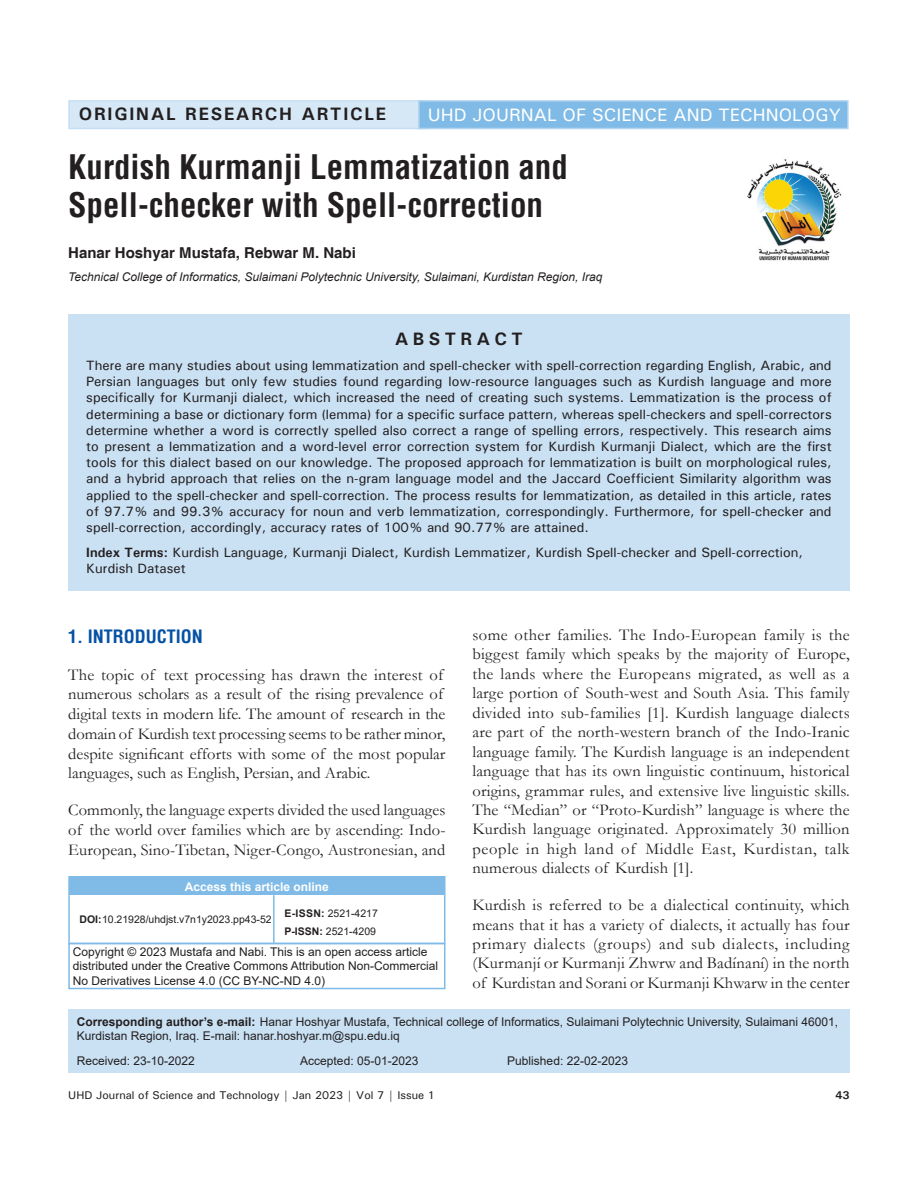
<style>
.page{position:relative;width:918px;height:1188px;background:#fff}
.page>*{position:absolute;margin:0;border:0;box-sizing:border-box;transform-origin:0 0}
.AT{font:700 condensed 33px/37.5px "Helvetica";color:#231f20}
.AH{font:500 18px "Univers";color:#fff}
.AH-2{font:700 18px "Univers";letter-spacing:.1em;color:#231f20}
.t1{font:700 condensed 18px "Helvetica";color:#0551a4}
.ABSH{font:700 18px "Univers";letter-spacing:.25em;color:#231f20}
.TX{font:16.5px/19.5px "Garamond";color:#231f20;text-align:justify}
.AU{font:700 15px "Helvetica";color:#231f20}
.ABS{font:500 13.5px/16.2px "Univers";color:#231f20;text-align:justify}
.KWD{font:500 13.5px/16.2px "Univers";color:#231f20}
.ADD{font:12px/14.4px "Arial";color:#231f20}
.COPYRT{font:12px/14.4px "Arial";color:#231f20}
.AFF{font:italic 12px "Arial";color:#231f20}
.HIS{font:12px "Arial";color:#231f20}
.ATAO{font:700 12px "Arial";color:#fff}
.t2{font:500 11.25px "Univers";color:#231f20}
.t3{font:700 11.25px "Univers";color:#231f20}
.WEB{font:10.5px "Arial";letter-spacing:-.005em;color:#231f20}
.s1{font-weight:700}
</style>
<div class="page">
<div style="left:68px;top:315px;width:782px;height:276px;background:#cae1f4"></div>
<div style="left:68px;top:1009px;width:782px;height:64px;background:#cae1f4"></div>
<img style="left:747px;top:159px;width:95px;height:102px">
<div style="left:69px;top:101px;width:356px;height:28px;background:#d6e8f6"></div>
<div style="left:68px;top:100px;width:358px;height:29px;border:2px solid #c4ddf2"></div>
<div style="left:419px;top:101px;width:429px;height:28px;background:#7fbbe6"></div>
<div style="left:418px;top:100px;width:431px;height:29px;border:2px solid #b1d3ef"></div>
<div style="left:69px;top:877px;width:376px;height:18px;background:#7fbbe6"></div>
<hr style="left:68px;top:876px;width:206px;height:2px;background:#7fbbe6">
<svg style="left:68px;top:878px;width:1px;height:17px"></svg>
<hr style="left:274px;top:876px;width:172px;height:2px;background:#7fbbe6">
<svg style="left:445px;top:878px;width:1px;height:17px"></svg>
<hr style="left:68px;top:895px;width:2px;height:48px;background:#7fbbe6">
<hr style="left:273px;top:895px;width:2px;height:48px;background:#7fbbe6">
<hr style="left:444px;top:895px;width:2px;height:48px;background:#7fbbe6">
<div style="left:68px;top:943px;width:378px;height:46px;border:2px solid #7fbbe6"></div>
<p class="AH-2" style="left:79px;top:103px;width:309px">ORIGINAL RESEARCH ARTICLE</p>
<p class="AH" style="left:428px;top:103px;width:415px">UHD JOURNAL OF SCIENCE AND TECHNOLOGY</p>
<p class="AT" style="left:68px;top:148px;width:501px">Kurdish Kurmanji Lemmatization and<br>Spell-checker with Spell-correction</p>
<p class="AU" style="left:68px;top:243px;width:289px">Hanar Hoshyar Mustafa, Rebwar M. Nabi</p>
<p class="AFF" style="left:68px;top:269px;width:536px">Technical College of Informatics, Sulaimani Polytechnic University, Sulaimani, Kurdistan Region, Iraq</p>
<p class="ABSH" style="left:395px;top:328px;width:129px">ABSTRACT</p>
<p class="ABS" style="left:86px;top:357px;width:747px">There are many studies about using lemmatization and spell-checker with spell-correction regarding English, Arabic, and Persian languages but only few studies found regarding low-resource languages such as Kurdish language and more specifically for Kurmanji dialect, which increased the need of creating such systems. Lemmatization is the process of determining a base or dictionary form (lemma) for a specific surface pattern, whereas spell-checkers and spell-correctors determine whether a word is correctly spelled also correct a range of spelling errors, respectively. This research aims to present a lemmatization and a word-level error correction system for Kurdish Kurmanji Dialect, which are the first tools for this dialect based on our knowledge. The proposed approach for lemmatization is built on morphological rules, and a hybrid approach that relies on the n-gram language model and the Jaccard Coefficient Similarity algorithm was applied to the spell-checker and spell-correction. The process results for lemmatization, as detailed in this article, rates of 97.7% and 99.3% accuracy for noun and verb lemmatization, correspondingly. Furthermore, for spell-checker and spell-correction, accordingly, accuracy rates of 100% and 90.77% are attained.</p>
<p class="KWD" style="left:86px;top:544px;width:718px"><span class="s1">Index Terms:</span> Kurdish Language, Kurmanji Dialect, Kurdish Lemmatizer, Kurdish Spell-checker and Spell-correction,<br>Kurdish Dataset</p>
<h1 class="t1" style="left:68px;top:624px;width:136px">1. INTRODUCTION</h1>
<p class="TX" style="left:68px;top:664px;width:379px;text-align:left">The topic of text processing has drawn the interest of numerous scholars as a result of the rising prevalence of digital texts in modern life. The amount of research in the domain of Kurdish text processing seems to be rather minor, despite significant efforts with some of the most popular languages, such as English, Persian, and Arabic.</p>
<p class="TX" style="left:68px;top:800px;width:379px">Commonly, the language experts divided the used languages of the world over families which are by ascending: Indo-European, Sino-Tibetan, Niger-Congo, Austronesian, and</p>
<p class="ATAO" style="left:185px;top:878px;width:146px">Access this article online</p>
<p class="WEB" style="left:80px;top:912px;width:194px"><span class="s1">DOI:</span>10.21928/uhdjst.v7n1y2023.pp43-52</p>
<p class="WEB" style="left:285px;top:906px;width:95px"><span class="s1">E-ISSN:</span> 2521-4217</p>
<p class="WEB" style="left:284px;top:924px;width:93px"><span class="s1">P-ISSN:</span> 2521-4209</p>
<p class="COPYRT" style="left:73px;top:944px;width:367px">Copyright © 2023 Mustafa and Nabi. This is an open access article distributed under the Creative Commons Attribution Non-Commercial<br>No Derivatives License 4.0 (CC BY-NC-ND 4.0)</p>
<p class="TX" style="left:472px;top:625px;width:379px">some other families. The Indo-European family is the biggest family which speaks by the majority of Europe, the lands where the Europeans migrated, as well as a large portion of South-west and South Asia. This family divided into sub-families [1]. Kurdish language dialects are part of the north-western branch of the Indo-Iranic language family. The Kurdish language is an independent language that has its own linguistic continuum, historical origins, grammar rules, and extensive live linguistic skills.<br>The “Median” or “Proto-Kurdish” language is where the Kurdish language originated. Approximately 30 million people in high land of Middle East, Kurdistan, talk numerous dialects of Kurdish [1].</p>
<p class="TX" style="left:472px;top:895px;width:379px">Kurdish is referred to be a dialectical continuity, which means that it has a variety of dialects, it actually has four primary dialects (groups) and sub dialects, including (Kurmanjí or Kurmanji Zhwrw and Badínaní) in the north of Kurdistan and Sorani or Kurmanji Khwarw in the center</p>
<p class="ADD" style="left:77px;top:1014px;width:763px"><span class="s1">Corresponding author’s e-mail:</span> Hanar Hoshyar Mustafa, Technical college of Informatics, Sulaimani Polytechnic University, Sulaimani 46001,<br>Kurdistan Region, Iraq. E-mail: hanar.hoshyar.m@spu.edu.iq</p>
<p class="HIS" style="left:77px;top:1053px;width:120px">Received: 23-10-2022</p>
<p class="HIS" style="left:300px;top:1053px;width:120px">Accepted: 05-01-2023</p>
<p class="HIS" style="left:507px;top:1053px;width:122px">Published: 22-02-2023</p>
<p class="t2" style="left:68px;top:1088px;width:368px">UHD Journal of Science and Technology | Jan 2023 | Vol 7 | Issue 1</p>
<p class="t3" style="left:836px;top:1088px;width:16px">43</p>
</div>
